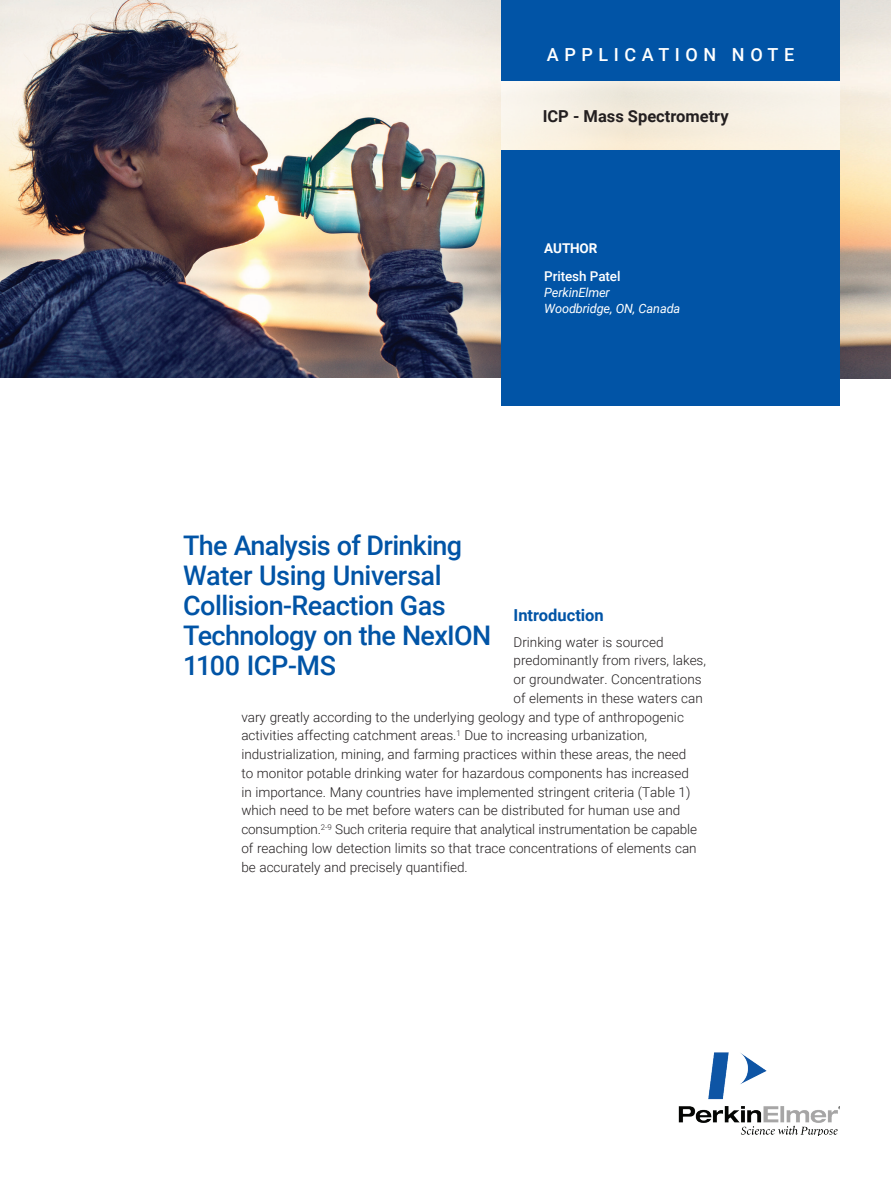
<style>
.page{position:relative;width:891px;height:1188px;background:#fff}
.page>*{position:absolute;margin:0;border:0;box-sizing:border-box;transform-origin:0 0}
.t1{font:500 27px/30px "Roboto";letter-spacing:-.025em;color:#0154a6}
.t2{font:500 18px "Roboto";letter-spacing:.31em;color:#fff}
.t3{font:700 16.5px "Roboto";color:#231f20}
.t4{font:700 16.5px "Roboto";color:#0154a6}
.t5{font:300 13.5px "Roboto";color:#231f20}
.t6{font:500 13.5px "Roboto";letter-spacing:-.01em;color:#fff}
.t7{font:700 13.5px "Roboto";letter-spacing:-.01em;color:#fff}
.t8{font:italic 12.75px/15.8px "Roboto";letter-spacing:-.01em;color:#fff}
</style>
<div class="page">
<img style="left:0;top:0;width:891px;height:379px">
<svg style="left:501px;top:81px;width:339px;height:69px;background:#f6efe2"></svg>
<div style="left:501px;top:150px;width:339px;height:256px;background:#0154a6"></div>
<div style="left:501px;top:0;width:339px;height:81px;background:#0154a6"></div>
<img style="left:678px;top:1052px;width:162px;height:84px">
<h2 class="t2" style="left:547px;top:42px;width:249px">APPLICATION NOTE</h2>
<p class="t3" style="left:543px;top:105px;width:188px">ICP - Mass Spectrometry</p>
<p class="t7" style="left:544px;top:238px;width:55px">AUTHOR</p>
<p class="t6" style="left:544px;top:267px;width:78px">Pritesh Patel</p>
<p class="t8" style="left:544px;top:284px;width:138px">PerkinElmer<br>Woodbridge, ON, Canada</p>
<h1 class="t1" style="left:183px;top:529px;width:310px">The Analysis of Drinking<br>Water Using Universal<br>Collision-Reaction Gas<br>Technology on the NexION<br>1100 ICP-MS</h1>
<p class="t4" style="left:514px;top:604px;width:92px">Introduction</p>
<p class="t5" style="left:514px;top:632px;width:152px">Drinking water is sourced</p>
<p class="t5" style="left:514px;top:651px;width:194px">predominantly from rivers, lakes,</p>
<p class="t5" style="left:514px;top:670px;width:190px">or groundwater. Concentrations</p>
<p class="t5" style="left:514px;top:689px;width:191px">of elements in these waters can</p>
<p class="t5" style="left:241px;top:707px;width:444px">vary greatly according to the underlying geology and type of anthropogenic</p>
<p class="t5" style="left:241px;top:726px;width:407px">activities affecting catchment areas.<sup>1</sup> Due to increasing urbanization,</p>
<p class="t5" style="left:241px;top:745px;width:447px">industrialization, mining, and farming practices within these areas, the need</p>
<p class="t5" style="left:241px;top:764px;width:449px">to monitor potable drinking water for hazardous components has increased</p>
<p class="t5" style="left:241px;top:782px;width:451px">in importance. Many countries have implemented stringent criteria (Table 1)</p>
<p class="t5" style="left:241px;top:801px;width:440px">which need to be met before waters can be distributed for human use and</p>
<p class="t5" style="left:241px;top:820px;width:457px">consumption.<sup>2-9</sup> Such criteria require that analytical instrumentation be capable</p>
<p class="t5" style="left:241px;top:839px;width:457px">of reaching low detection limits so that trace concentrations of elements can</p>
<p class="t5" style="left:241px;top:857px;width:228px">be accurately and precisely quantified.</p>
</div>
